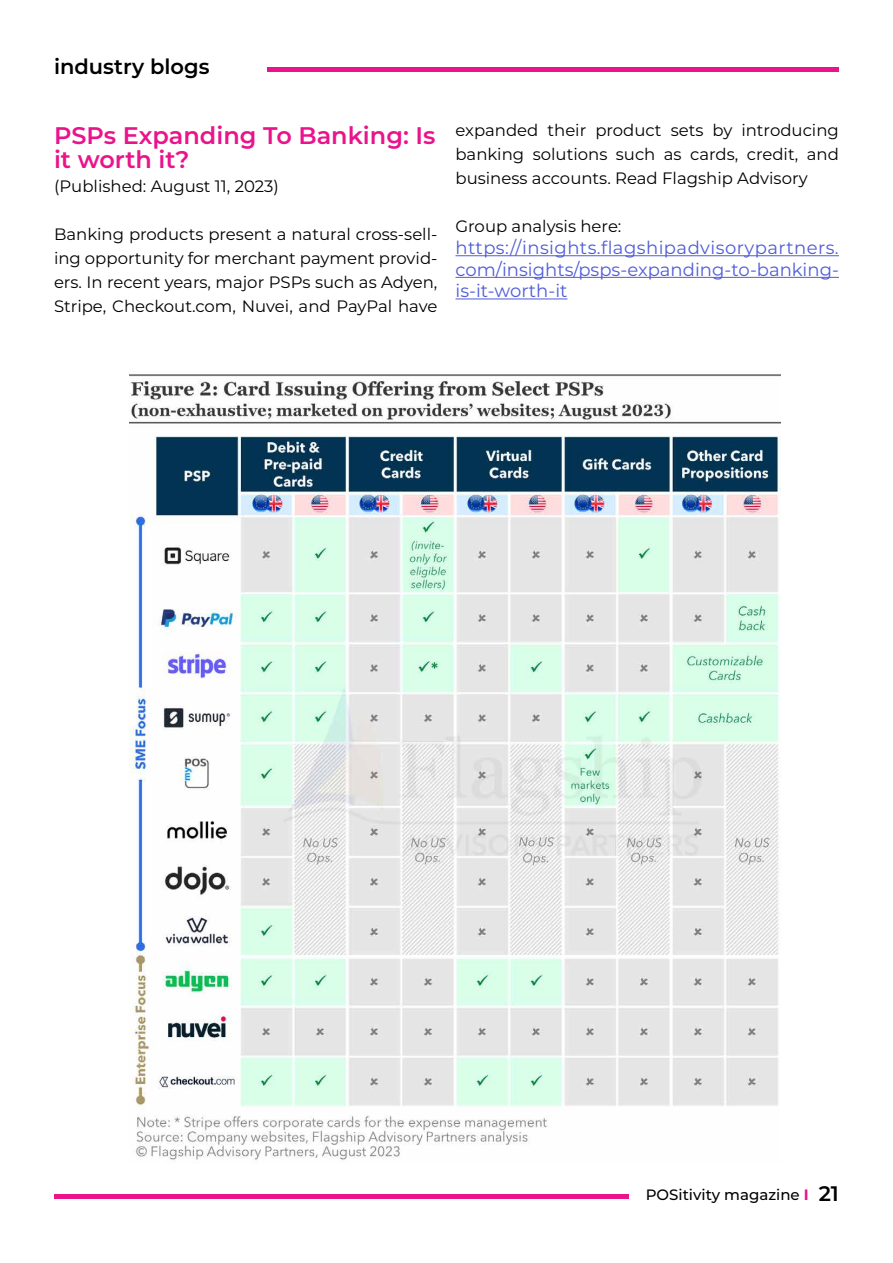
<style>
.page{position:relative;width:893px;height:1263px;background:#fff}
.page>*{position:absolute;margin:0;border:0;box-sizing:border-box;transform-origin:0 0}
.t1{font:600 24px/24px "Montserrat";color:#ea138c}
.t2{font:600 21px "Montserrat";color:#000}
.t3{font:18px/21.6px "Montserrat";color:#4f5cd6;text-align:justify}
.t4{font:16.5px/24px "Montserrat";color:#000;text-align:justify}
.t5{font:500 15px "Montserrat";color:#000}
.s1{font-weight:700;color:#ea138c}
.s2{font-weight:600;font-size:21px}
</style>
<div class="page">
<div style="left:268px;top:67px;width:571px;height:5px;background:#ea138c"></div>
<hr style="left:54px;top:1194px;width:574px;height:4px;background:#ea138c">
<hr style="left:455px;top:255px;width:384px;height:1px;background:#4f5cd6">
<hr style="left:455px;top:277px;width:384px;height:1px;background:#4f5cd6">
<hr style="left:455px;top:298px;width:112px;height:1px;background:#4f5cd6">
<img style="left:129px;top:374px;width:651px;height:788px">
<p class="t2" style="left:54px;top:52px;width:157px">industry blogs</p>
<h1 class="t1" style="left:54px;top:122px;width:383px">PSPs Expanding To Banking: Is it worth it?</h1>
<p class="t4" style="left:54px;top:173px;width:227px">(Published: August 11, 2023)</p>
<p class="t4" style="left:54px;top:221px;width:385px">Banking products present a natural cross-sell&shy;ing opportunity for merchant payment provid&shy;ers. In recent years, major PSPs such as Adyen, Stripe, Checkout.com, Nuvei, and PayPal have</p>
<p class="t4" style="left:455px;top:118px;width:385px">expanded their product sets by introducing banking solutions such as cards, credit, and business accounts. Read Flagship Advisory</p>
<p class="t4" style="left:455px;top:214px;width:167px">Group analysis here:</p>
<p class="t3" style="left:455px;top:236px;width:385px">https://insights.flagshipadvisorypartners. com/insights/psps-expanding-to-banking&shy;is-it-worth-it</p>
<p class="t5" style="left:646px;top:1184px;width:195px">POSitivity magazine <span class="s1">I</span> <span class="s2">21</span></p>
</div>
